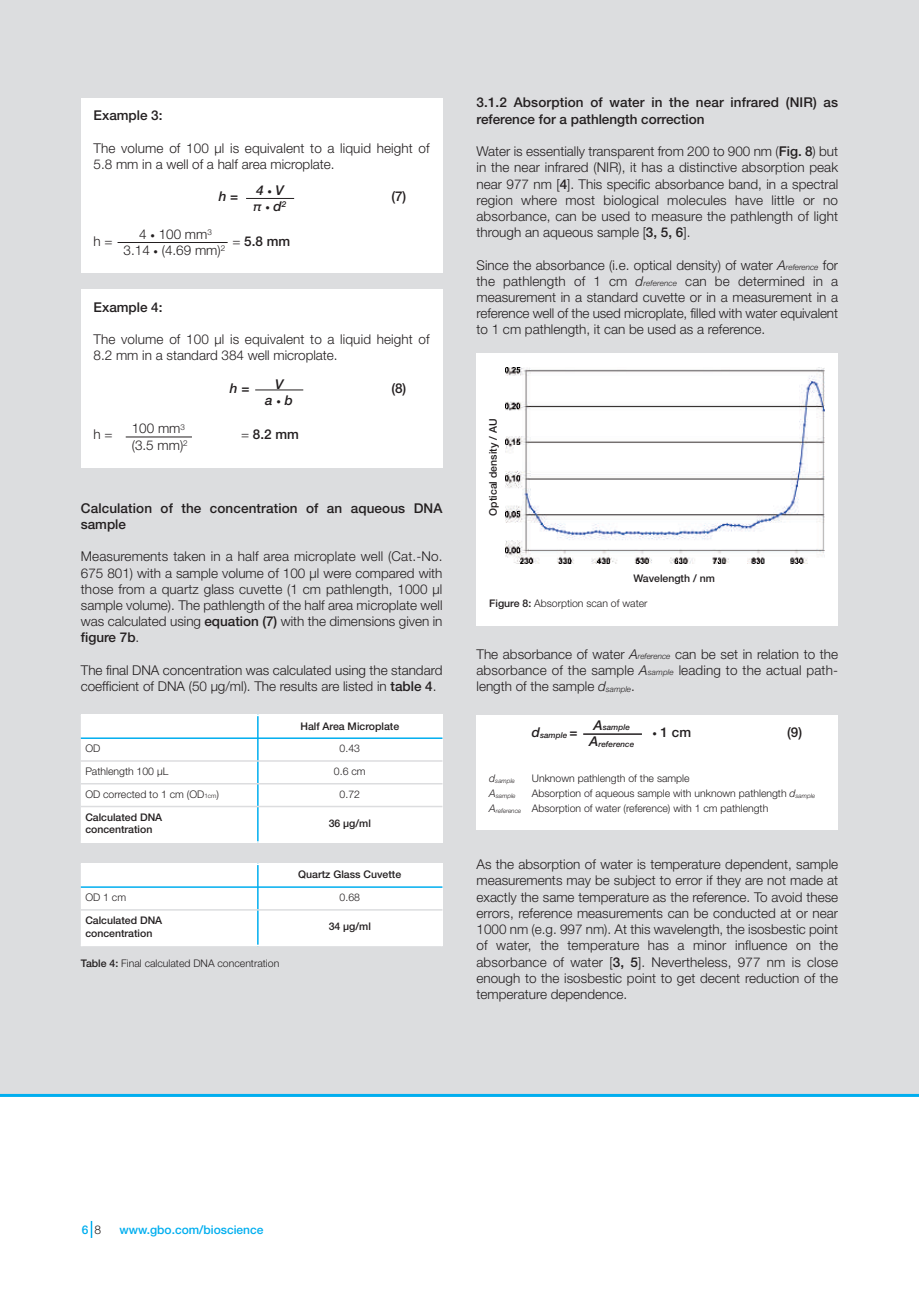
<style>
.page{position:relative;width:919px;height:1289px;background:#fff}
.page>*{position:absolute;margin:0;border:0;box-sizing:border-box;transform-origin:0 0}
.t1{font:13.5px/16.2px "Helvetica Neue LT Light OV PKKBYA";color:#231f20;text-align:justify}
.t2{font:13.5px/16.2px "Helvetica Neue LT Medium OV OKKBYA";letter-spacing:.01em;color:#231f20}
.t3{font:13.5px/16.2px "Helvetica Neue LT Medium Italic OV SKKBYA";color:#231f20}
.t4{font:12px "Helvetica Neue LT Medium OV OKKBYA";color:#00aeef}
.t5{font:10.5px/15px "Helvetica Neue LT Light OV PKKBYA";color:#231f20}
.t6{font:10.5px/12.6px "Helvetica Neue LT Medium OV OKKBYA";color:#231f20}
.t7{font:8.1px/16.2px "Helvetica Neue LT Medium Italic OV SKKBYA";color:#231f20;text-align:center}
.t8{font:6.3px "Helvetica Neue LT Light Italic OV TKKBYA";color:#231f20}
.s1{font-family:"Helvetica Neue LT Medium OV OKKBYA"}
.s2{font-family:"Helvetica Neue LT Light OV PKKBYA"}
.s3{font-size:9px}
.s4{font-size:6.3px}
.s5{font-family:"Helvetica Neue LT Light Italic OV TKKBYA"}
.s6{font-family:"Helvetica Neue LT Light Italic OV TKKBYA";font-size:8.1px}
.s7{font-size:13.5px}
.s8{font-family:"Helvetica Neue LT Medium Italic OV SKKBYA";font-size:9px}
.s9{font-size:10.5px}
.s10{font-family:"Helvetica Neue LT Light Italic OV TKKBYA";font-size:6.3px}
.s11{font-family:"Helvetica Neue LT Light OV PKKBYA";color:#231f20}
</style>
<div class="page">
<div style="left:0;top:0;width:906px;height:1095px;background:#dcdddf"></div>
<div style="left:906px;top:0;width:12px;height:1095px;background:#dcdddf"></div>
<svg style="left:91px;top:1220px;width:1px;height:17px"></svg>
<div style="left:476px;top:714px;width:362px;height:115px;background:#fff"></div>
<hr style="left:0;top:1093px;width:918px;height:3px;background:#00aeef">
<div style="left:81px;top:714px;width:361px;height:128px;background:#fff"></div>
<hr style="left:257px;top:714px;width:1px;height:128px;background:#00aeef">
<hr style="left:81px;top:714px;width:361px;height:2px;background:#fff">
<hr style="left:81px;top:737px;width:361px;height:2px;background:#00aeef">
<hr style="left:81px;top:760px;width:361px;height:1px;background:#dcdddf">
<hr style="left:81px;top:783px;width:361px;height:1px;background:#dcdddf">
<hr style="left:81px;top:805px;width:361px;height:2px;background:#dcdddf">
<hr style="left:81px;top:841px;width:361px;height:1px;background:#fff">
<div style="left:81px;top:863px;width:361px;height:83px;background:#fff"></div>
<hr style="left:257px;top:863px;width:1px;height:83px;background:#00aeef">
<hr style="left:81px;top:863px;width:361px;height:2px;background:#fff">
<hr style="left:81px;top:886px;width:361px;height:1px;background:#00aeef">
<hr style="left:81px;top:909px;width:361px;height:1px;background:#dcdddf">
<hr style="left:81px;top:944px;width:361px;height:2px;background:#fff">
<div style="left:476px;top:353px;width:362px;height:272px;background:#fff"></div>
<img style="left:506px;top:367px;width:318px;height:196px">
<div style="left:81px;top:98px;width:361px;height:174px;background:#fff"></div>
<div style="left:81px;top:289px;width:361px;height:179px;background:#fff"></div>
<hr style="left:246px;top:198px;width:48px;height:1px;background:#231f20">
<hr style="left:117px;top:242px;width:110px;height:1px;background:#231f20">
<hr style="left:255px;top:389px;width:48px;height:1px;background:#231f20">
<hr style="left:126px;top:436px;width:66px;height:1px;background:#231f20">
<hr style="left:583px;top:733px;width:59px;height:1px;background:#231f20">
<p class="t2" style="left:94px;top:107px;width:70px">Example 3:</p>
<p class="t1" style="left:94px;top:140px;width:337px">The volume of 100 µl is equivalent to a liquid height of<br>5.8 mm in a well of a half area microplate.</p>
<p class="t3" style="left:219px;top:188px;width:21px">h <span class="s1">=</span></p>
<p class="t2" style="left:391px;top:188px;width:16px">(7)</p>
<p class="t1" style="left:94px;top:233px;width:21px">h =</p>
<p class="t2" style="left:232px;top:233px;width:59px"><span class="s2">=</span> 5.8 mm</p>
<p class="t3" style="left:254px;top:182px;width:34px">4<span class="s3">•</span>V π<span class="s3">•</span>d<sup>2</sup></p>
<p class="t1" style="left:124px;top:226px;width:103px;text-align:center">4 <span class="s3">•</span> 100 mm<sup>3<br></sup>3.14 <span class="s3">•</span> (4.69 mm)<sup>2</sup></p>
<p class="t2" style="left:94px;top:299px;width:70px">Example 4:</p>
<p class="t1" style="left:94px;top:331px;width:337px">The volume of 100 µl is equivalent to a liquid height of<br>8.2 mm in a standard 384 well microplate.</p>
<p class="t3" style="left:230px;top:380px;width:21px">h <span class="s1">=</span></p>
<p class="t2" style="left:391px;top:380px;width:16px">(8)</p>
<p class="t1" style="left:94px;top:426px;width:21px">h =</p>
<p class="t2" style="left:241px;top:426px;width:59px"><span class="s2">=</span> 8.2 mm</p>
<p class="t3" style="left:265px;top:376px;width:29px;text-align:center">V a<span class="s3">•</span>b</p>
<p class="t1" style="left:132px;top:420px;width:57px">100 mm<sup>3 </sup>(3.5 mm)<sup>2</sup></p>
<p class="t2" style="left:81px;top:500px;width:363px">Calculation of the concentration of an aqueous DNA sample</p>
<p class="t1" style="left:81px;top:548px;width:363px">Measurements taken in a half area microplate well (Cat.-No.<br>675 801) with a sample volume of 100 µl were compared with those from a quartz glass cuvette (1 cm pathlength, 1000 µl sample volume). The pathlength of the half area microplate well was calculated using <span class="s1">equation (7)</span> with the dimensions given in</p>
<p class="t2" style="left:81px;top:629px;width:60px">figure 7b<span class="s2">.</span></p>
<p class="t1" style="left:81px;top:662px;width:363px">The final DNA concentration was calculated using the standard coefficient of DNA (50 µg/ml). The results are listed in <span class="s1">table 4</span>.</p>
<p class="t6" style="left:300px;top:719px;width:100px">Half Area Microplate</p>
<p class="t5" style="left:85px;top:741px;width:16px">OD</p>
<p class="t5" style="left:339px;top:741px;width:22px">0.43</p>
<p class="t5" style="left:85px;top:764px;width:84px">Pathlength 100 µL</p>
<p class="t5" style="left:334px;top:764px;width:33px">0.6 cm</p>
<p class="t5" style="left:85px;top:786px;width:135px">OD corrected to 1 cm (OD<span class="s4">1cm</span>)</p>
<p class="t5" style="left:339px;top:786px;width:22px">0.72</p>
<p class="t6" style="left:85px;top:810px;width:78px">Calculated DNA concentration</p>
<p class="t6" style="left:328px;top:817px;width:44px">36 µg/ml</p>
<p class="t6" style="left:298px;top:868px;width:104px">Quartz Glass Cuvette</p>
<p class="t5" style="left:85px;top:890px;width:42px">OD 1 cm</p>
<p class="t5" style="left:339px;top:890px;width:22px">0.68</p>
<p class="t6" style="left:85px;top:914px;width:78px">Calculated DNA concentration</p>
<p class="t6" style="left:328px;top:920px;width:44px">34 µg/ml</p>
<p class="t5" style="left:81px;top:955px;width:200px"><span class="s1">Table 4:</span> Final calculated DNA concentration</p>
<p class="t2" style="left:476px;top:95px;width:363px">3.1.2 Absorption of water in the near infrared (NIR) as reference for a pathlength correction</p>
<p class="t1" style="left:476px;top:143px;width:363px">Water is essentially transparent from 200 to 900 nm (<span class="s1">Fig. 8</span>) but in the near infrared (NIR), it has a distinctive absorption peak near 977 nm [<span class="s1">4</span>]. This specific absorbance band, in a spectral region where most biological molecules have little or no absorbance, can be used to measure the pathlength of light through an aqueous sample [<span class="s1">3, 5, 6</span>].</p>
<p class="t1" style="left:476px;top:257px;width:363px">Since the absorbance (i.e. optical density) of water <span class="s5">A</span><span class="s6">reference</span> for the pathlength of 1 cm <span class="s5">d</span><span class="s6">reference</span> can be determined in a measurement in a standard cuvette or in a measurement in a reference well of the used microplate, filled with water equivalent to 1 cm pathlength, it can be used as a reference.</p>
<p class="t6" style="left:487px;top:515px;width:98px;rotate:-90deg">Optical density / AU</p>
<p class="t6" style="left:633px;top:572px;width:83px">Wavelength / nm</p>
<p class="t5" style="left:489px;top:596px;width:160px"><span class="s1">Figure 8:</span> Absorption scan of water</p>
<p class="t1" style="left:476px;top:645px;width:363px">The absorbance of water <span class="s5">A</span><span class="s6">reference</span> can be set in relation to the absorbance of the sample <span class="s5">A</span><span class="s6">sample</span> leading to the actual path&shy;length of the sample <span class="s5">d</span><span class="s6">sample</span>.</p>
<p class="t7" style="left:589px;top:719px;width:46px"><span class="s7">A</span>sample<br><span class="s7">A</span>reference</p>
<p class="t7" style="left:531px;top:726px;width:47px"><span class="s7">d</span>sample <span class="s7">=</span></p>
<p class="t2" style="left:652px;top:724px;width:40px"><span class="s8">•</span> 1cm</p>
<p class="t2" style="left:787px;top:724px;width:16px">(9)</p>
<p class="t8" style="left:489px;top:777px;width:27px"><span class="s9">d</span>sample</p>
<p class="t5" style="left:531px;top:771px;width:159px">Unknown pathlength of the sample</p>
<p class="t8" style="left:489px;top:792px;width:28px"><span class="s9">A</span>sample</p>
<p class="t5" style="left:489px;top:786px;width:327px;text-indent:43px">Absorption of aqueous sample with unknown pathlength <span class="s5">d</span><span class="s10">sample<br></span><span class="s5">A</span><span class="s10">reference</span> Absorption of water (reference) with 1 cm pathlength</p>
<p class="t1" style="left:476px;top:856px;width:363px">As the absorption of water is temperature dependent, sample measurements may be subject to error if they are not made at exactly the same temperature as the reference. To avoid these errors, reference measurements can be conducted at or near 1000 nm (e.g. 997 nm). At this wavelength, the isosbestic point of water, the temperature has a minor influence on the absorbance of water [<span class="s1">3, 5</span>]. Nevertheless, 977 nm is close enough to the isosbestic point to get decent reduction of the temperature dependence.</p>
<p class="t4" style="left:82px;top:1222px;width:21px">6 <span class="s11">8</span></p>
<p class="t4" style="left:119px;top:1222px;width:145px">www.gbo.com/bioscience</p>
</div>
